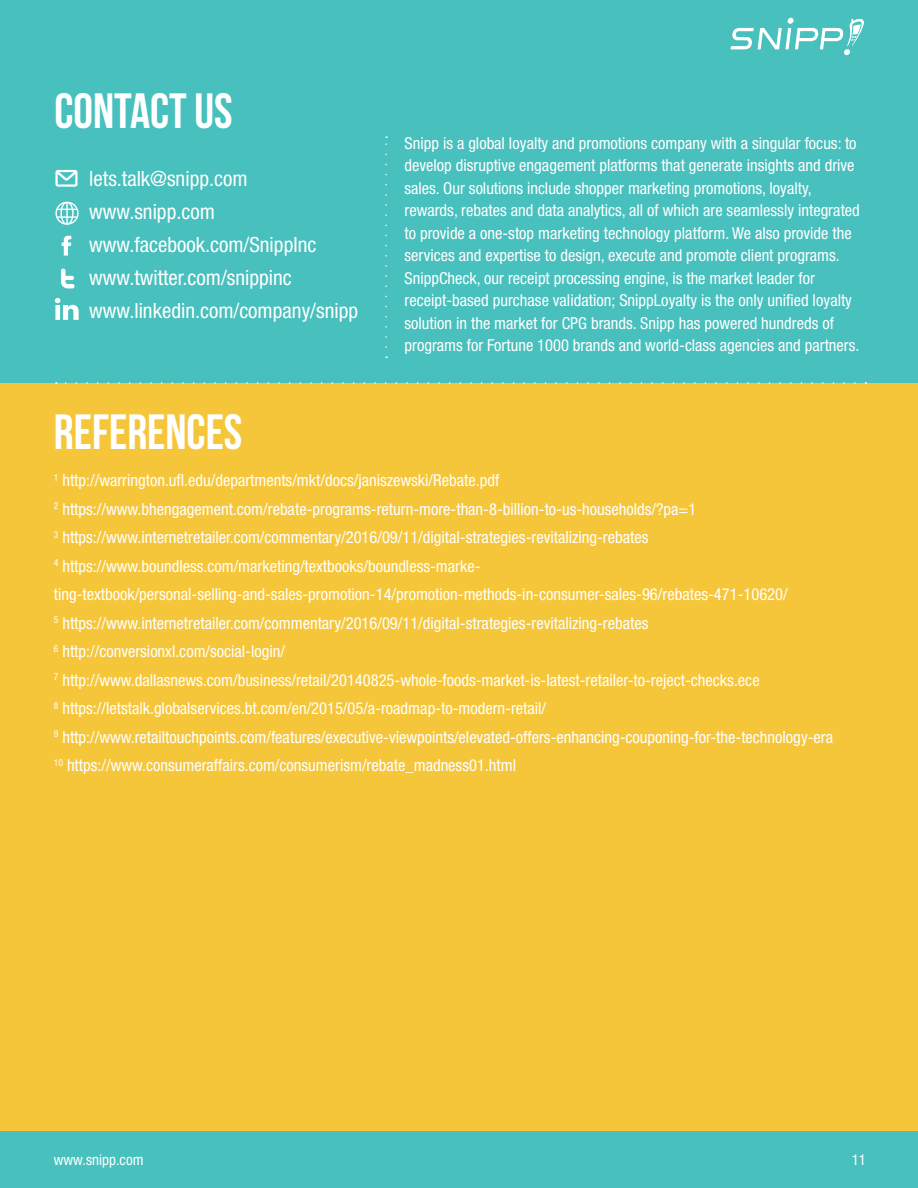
<style>
.page{position:relative;width:918px;height:1188px;background:#47c0be}
.page>*{position:absolute;margin:0;border:0;box-sizing:border-box;transform-origin:0 0}
.t1{font:700 49.5px "Bebas Neue";color:#fff}
.t2{font:condensed 21px/33px "Helvetica Neue LT Std";color:#fff}
.t3{font:condensed 16.5px/28.5px "Helvetica Neue LT Std";color:#fff}
.t4{font:condensed 15px "Helvetica Neue LT Std";color:#fff}
</style>
<div class="page">
<div style="left:0;top:383px;width:918px;height:747px;background:#f6c63a"></div>
<svg style="left:731px;top:17px;width:133px;height:38px"></svg>
<svg style="left:55px;top:170px;width:23px;height:17px"></svg>
<svg style="left:62px;top:236px;width:9px;height:20px"></svg>
<svg style="left:61px;top:269px;width:14px;height:19px"></svg>
<svg style="left:55px;top:202px;width:24px;height:23px"></svg>
<svg style="left:55px;top:298px;width:24px;height:22px"></svg>
<svg style="left:385px;top:136px;width:2px;height:211px"></svg>
<svg style="left:56px;top:382px;width:799px;height:2px"></svg>
<h1 class="t1" style="left:54px;top:83px;width:180px">CONTACT US</h1>
<p class="t2" style="left:89px;top:162px;width:270px">lets.talk@snipp.com www.snipp.com www.facebook.com/SnippInc www.twitter.com/snippinc www.linkedin.com/company/snipp</p>
<p class="t3" style="left:405px;top:131px;width:457px;line-height:22.5px">Snipp is a global loyalty and promotions company with a singular focus: to develop disruptive engagement platforms that generate insights and drive sales. Our solutions include shopper marketing promotions, loyalty, rewards, rebates and data analytics, all of which are seamlessly integrated to provide a one-stop marketing technology platform. We also provide the services and expertise to design, execute and promote client programs.<br>SnippCheck, our receipt processing engine, is the market leader for receipt-based purchase validation; SnippLoyalty is the only unified loyalty solution in the market for CPG brands. Snipp has powered hundreds of programs for Fortune 1000 brands and world-class agencies and partners.</p>
<h1 class="t1" style="left:54px;top:405px;width:190px">REFERENCES</h1>
<p class="t3" style="left:54px;top:466px;width:781px"><sup>1</sup> http://warrington.ufl.edu/departments/mkt/docs/janiszewski/Rebate.pdf<br><sup>2</sup> https://www.bhengagement.com/rebate-programs-return-more-than-8-billion-to-us-households/?pa=1<br><sup>3</sup> https://www.internetretailer.com/commentary/2016/09/11/digital-strategies-revitalizing-rebates<br><sup>4</sup> https://www.boundless.com/marketing/textbooks/boundless-marke&shy;ting-textbook/personal-selling-and-sales-promotion-14/promotion-methods-in-consumer-sales-96/rebates-471-10620/<br><sup>5</sup> https://www.internetretailer.com/commentary/2016/09/11/digital-strategies-revitalizing-rebates<br><sup>6</sup> http://conversionxl.com/social-login/<br><sup>7</sup> http://www.dallasnews.com/business/retail/20140825-whole-foods-market-is-latest-retailer-to-reject-checks.ece<br><sup>8</sup> https://letstalk.globalservices.bt.com/en/2015/05/a-roadmap-to-modern-retail/<br><sup>9</sup> http://www.retailtouchpoints.com/features/executive-viewpoints/elevated-offers-enhancing-couponing-for-the-technology-era <sup>10</sup> https://www.consumeraffairs.com/consumerism/rebate_madness01.html</p>
<p class="t4" style="left:54px;top:1151px;width:91px">www.snipp.com</p>
<p class="t4" style="left:852px;top:1151px;width:16px">11</p>
</div>
